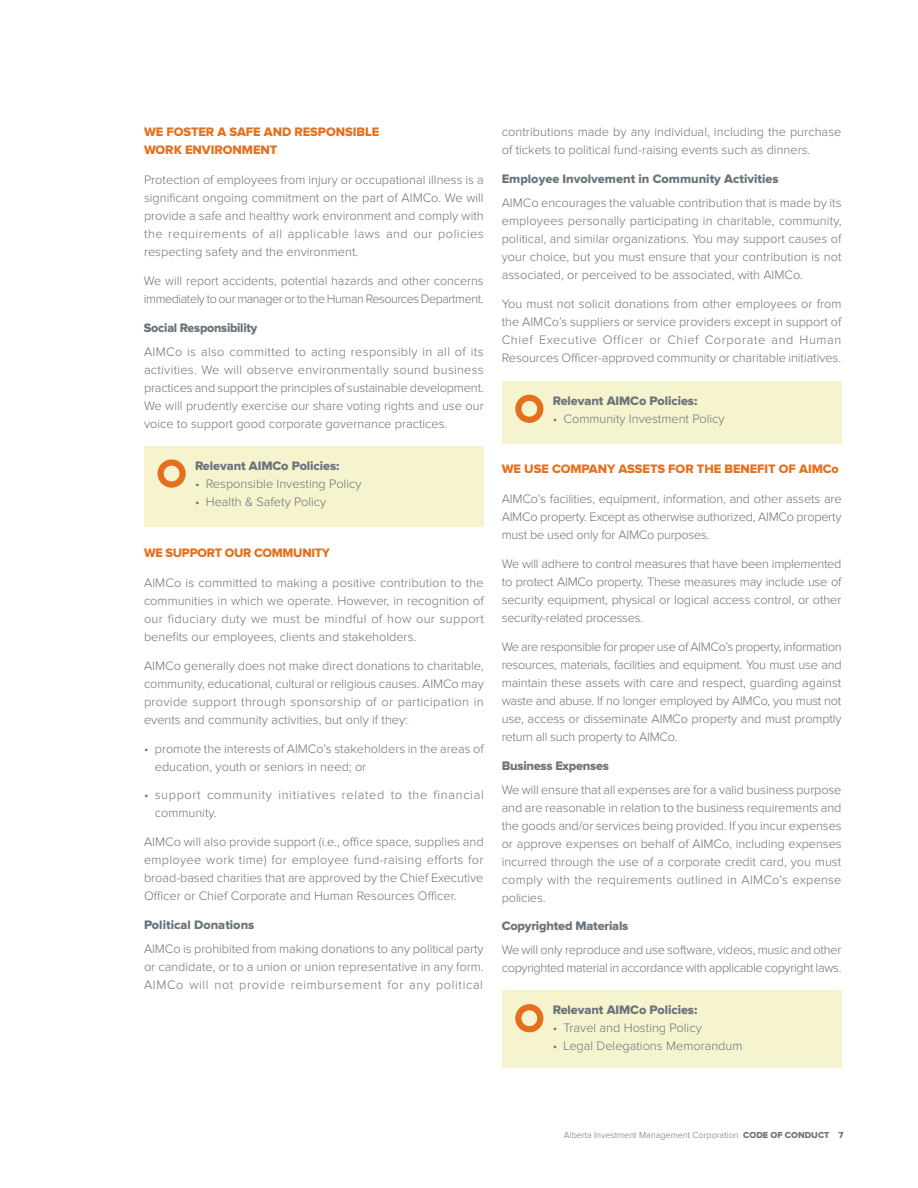
<style>
.page{position:relative;width:918px;height:1188px;background:#fff}
.page>*{position:absolute;margin:0;border:0;box-sizing:border-box;transform-origin:0 0}
.t1{font:300 12.75px/18px "Proxima Nova";color:#6a747b;text-align:justify}
.t2{font:12.75px "Proxima Nova Extrabld";letter-spacing:-.005em;color:#6a747b}
.t3{font:300 12.75px/18px "Proxima Nova";letter-spacing:-.025em;color:#6a747b}
.t4{font:300 12.75px/18px "Proxima Nova";letter-spacing:-.03em;color:#6a747b}
.t5{font:12.75px/18px "Proxima Nova Extrabld";letter-spacing:-.005em;color:#e4701e}
.t6{font:300 12.75px/18px "Proxima Nova";letter-spacing:.05em;color:#6a747b}
.t7{font:300 9px "Proxima Nova";color:#6a747b}
.s1{font-family:"Proxima Nova Extrabld";font-weight:400}
</style>
<div class="page">
<div style="left:144px;top:446px;width:340px;height:80px;background:#f6f3cf"></div>
<div style="left:157px;top:459px;width:29px;height:29px;border:6px solid #e4701e;border-radius:50%"></div>
<div style="left:502px;top:381px;width:340px;height:62px;background:#f6f3cf"></div>
<div style="left:515px;top:395px;width:28px;height:28px;border:6px solid #e4701e;border-radius:50%"></div>
<div style="left:502px;top:991px;width:340px;height:77px;background:#f6f3cf"></div>
<div style="left:515px;top:1004px;width:28px;height:28px;border:6px solid #e4701e;border-radius:50%"></div>
<p class="t5" style="left:144px;top:123px;width:237px">WE FOSTER A SAFE AND RESPONSIBLE<br>WORK ENVIRONMENT</p>
<p class="t1" style="left:144px;top:171px;width:341px">Protection of employees from injury or occupational illness is a significant ongoing commitment on the part of AIMCo. We will provide a safe and healthy work environment and comply with the requirements of all applicable laws and our policies respecting safety and the environment.</p>
<p class="t4" style="left:144px;top:272px;width:341px">We will report accidents, potential hazards and other concerns immediately to our manager or to the Human Resources Department.</p>
<p class="t2" style="left:144px;top:321px;width:115px">Social Responsibility</p>
<p class="t1" style="left:144px;top:343px;width:341px">AIMCo is also committed to acting responsibly in all of its activities. We will observe environmentally sound business practices and support the principles of sustainable development.<br>We will prudently exercise our share voting rights and use our voice to support good corporate governance practices.</p>
<p class="t2" style="left:195px;top:459px;width:146px">Relevant AIMCo Policies:</p>
<p class="t1" style="left:195px;top:475px;width:168px">• Responsible Investing Policy</p>
<p class="t1" style="left:195px;top:493px;width:133px">• Health &amp; Safety Policy</p>
<p class="t5" style="left:144px;top:544px;width:188px">WE SUPPORT OUR COMMUNITY</p>
<p class="t1" style="left:144px;top:574px;width:341px">AIMCo is committed to making a positive contribution to the communities in which we operate. However, in recognition of our fiduciary duty we must be mindful of how our support benefits our employees, clients and stakeholders.</p>
<p class="t1" style="left:144px;top:657px;width:341px">AIMCo generally does not make direct donations to charitable, community, educational, cultural or religious causes. AIMCo may provide support through sponsorship of or participation in events and community activities, but only if they:</p>
<p class="t1" style="left:155px;top:740px;width:331px;text-indent:-11px">• promote the interests of AIMCo’s stakeholders in the areas of education, youth or seniors in need; or</p>
<p class="t6" style="left:155px;top:787px;width:330px;text-indent:-11px">• support community initiatives related to the financial community.</p>
<p class="t1" style="left:144px;top:834px;width:341px">AIMCo will also provide support (i.e., office space, supplies and employee work time) for employee fund-raising efforts for broad-based charities that are approved by the Chief Executive Officer or Chief Corporate and Human Resources Officer.</p>
<p class="t2" style="left:144px;top:919px;width:112px">Political Donations</p>
<p class="t1" style="left:144px;top:940px;width:341px">AIMCo is prohibited from making donations to any political party or candidate, or to a union or union representative in any form.<br>AIMCo will not provide reimbursement for any political</p>
<p class="t1" style="left:502px;top:123px;width:341px">contributions made by any individual, including the purchase of tickets to political fund-raising events such as dinners.</p>
<p class="t2" style="left:502px;top:173px;width:278px">Employee Involvement in Community Activities</p>
<p class="t1" style="left:502px;top:194px;width:341px">AIMCo encourages the valuable contribution that is made by its employees personally participating in charitable, community, political, and similar organizations. You may support causes of your choice, but you must ensure that your contribution is not associated, or perceived to be associated, with AIMCo.</p>
<p class="t1" style="left:502px;top:295px;width:341px">You must not solicit donations from other employees or from the AIMCo’s suppliers or service providers except in support of Chief Executive Officer or Chief Corporate and Human Resources Officer-approved community or charitable initiatives.</p>
<p class="t2" style="left:553px;top:395px;width:146px">Relevant AIMCo Policies:</p>
<p class="t1" style="left:553px;top:410px;width:173px">• Community Investment Policy</p>
<p class="t5" style="left:502px;top:461px;width:339px">WE USE COMPANY ASSETS FOR THE BENEFIT OF AIMCo</p>
<p class="t1" style="left:502px;top:490px;width:341px">AIMCo’s facilities, equipment, information, and other assets are AIMCo property. Except as otherwise authorized, AIMCo property must be used only for AIMCo purposes.</p>
<p class="t1" style="left:502px;top:555px;width:341px">We will adhere to control measures that have been implemented to protect AIMCo property. These measures may include use of security equipment, physical or logical access control, or other security-related processes.</p>
<p class="t1" style="left:502px;top:638px;width:341px">We are responsible for proper use of AIMCo’s property, information resources, materials, facilities and equipment. You must use and maintain these assets with care and respect, guarding against waste and abuse. If no longer employed by AIMCo, you must not use, access or disseminate AIMCo property and must promptly return all such property to AIMCo.</p>
<p class="t2" style="left:502px;top:760px;width:109px">Business Expenses</p>
<p class="t1" style="left:502px;top:781px;width:341px">We will ensure that all expenses are for a valid business purpose and are reasonable in relation to the business requirements and the goods and/or services being provided. If you incur expenses or approve expenses on behalf of AIMCo, including expenses incurred through the use of a corporate credit card, you must comply with the requirements outlined in AIMCo’s expense policies.</p>
<p class="t2" style="left:502px;top:920px;width:128px">Copyrighted Materials</p>
<p class="t3" style="left:502px;top:942px;width:341px">We will only reproduce and use software, videos, music and other copyrighted material in accordance with applicable copyright laws.</p>
<p class="t2" style="left:553px;top:1004px;width:146px">Relevant AIMCo Policies:</p>
<p class="t1" style="left:553px;top:1020px;width:151px">• Travel and Hosting Policy</p>
<p class="t1" style="left:553px;top:1038px;width:191px">• Legal Delegations Memorandum</p>
<p class="t7" style="left:564px;top:1130px;width:281px">Alberta Investment Management Corporation <span class="s1">CODE OF CONDUCT 7</span></p>
</div>
